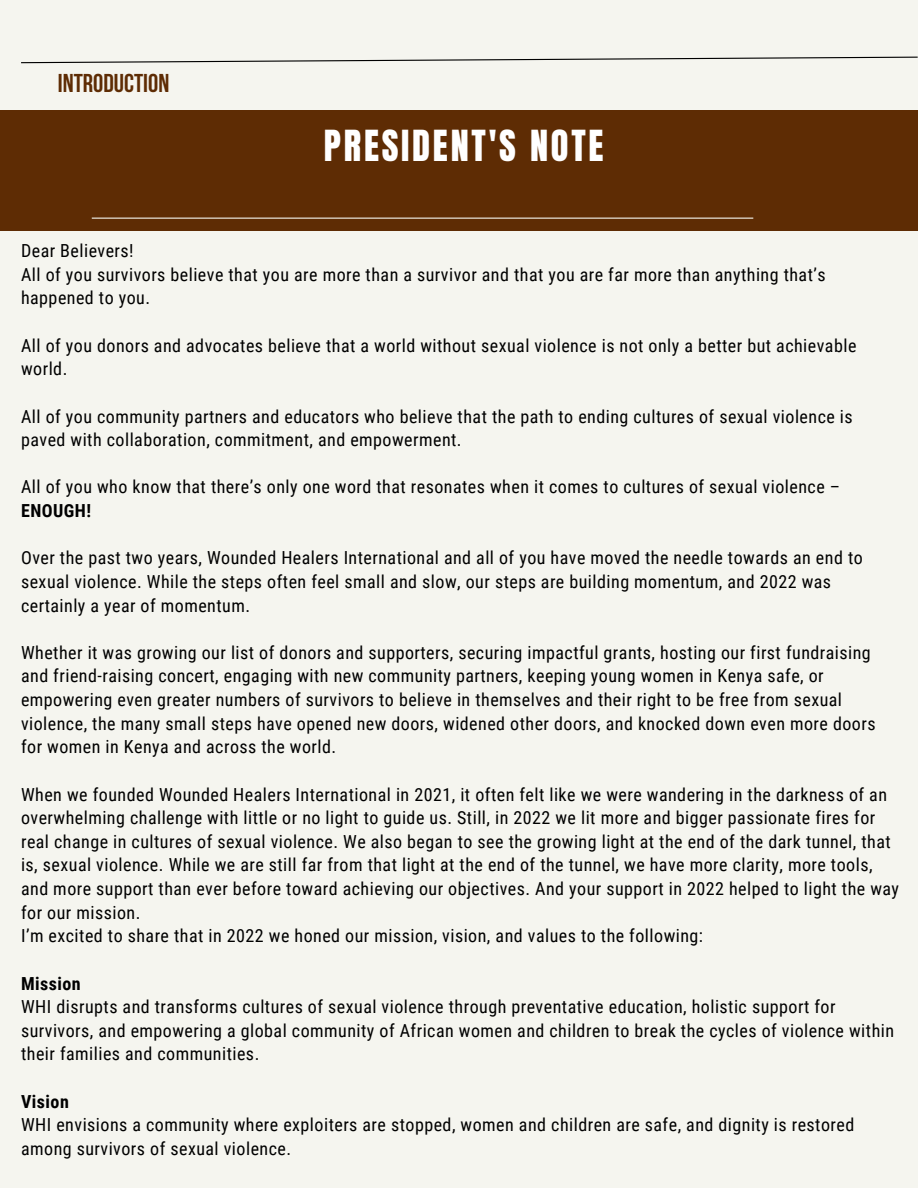
<style>
.page{position:relative;width:918px;height:1188px;background:#f5f5ef}
.page>*{position:absolute;margin:0;border:0;box-sizing:border-box;transform-origin:0 0}
.t1{font:36.45px "Anton";letter-spacing:.075em;color:#fff}
.t2{font:700 25.65px "Bebas Neue";color:#5e2c04}
.t3{font:18px/23.7px "Roboto Condensed";letter-spacing:.025em;color:#000}
.t4{font:700 18px "Roboto Condensed";letter-spacing:.025em;color:#000}
</style>
<div class="page">
<svg style="left:21px;top:56px;width:897px;height:8px"></svg>
<div style="left:0;top:110px;width:918px;height:120px;background:#5e2c04"></div>
<hr style="left:92px;top:218px;width:661px;height:1px;background:#f5f5ef">
<h2 class="t2" style="left:58px;top:73px;width:113px">INTRODUCTION</h2>
<h1 class="t1" style="left:324px;top:120px;width:281px">PRESIDENT'S NOTE</h1>
<p class="t3" style="left:21px;top:239px;width:806px">Dear Believers!<br>All of you survivors believe that you are more than a survivor and that you are far more than anything that’s happened to you.</p>
<p class="t3" style="left:21px;top:334px;width:837px">All of you donors and advocates believe that a world without sexual violence is not only a better but achievable world.</p>
<p class="t3" style="left:21px;top:405px;width:833px">All of you community partners and educators who believe that the path to ending cultures of sexual violence is paved with collaboration, commitment, and empowerment.</p>
<p class="t3" style="left:21px;top:475px;width:821px">All of you who know that there’s only one word that resonates when it comes to cultures of sexual violence –</p>
<p class="t4" style="left:21px;top:500px;width:72px">ENOUGH!</p>
<p class="t3" style="left:21px;top:546px;width:843px">Over the past two years, Wounded Healers International and all of you have moved the needle towards an end to sexual violence. While the steps often feel small and slow, our steps are building momentum, and 2022 was certainly a year of momentum.</p>
<p class="t3" style="left:21px;top:641px;width:856px">Whether it was growing our list of donors and supporters, securing impactful grants, hosting our first fundraising and friend-raising concert, engaging with new community partners, keeping young women in Kenya safe, or empowering even greater numbers of survivors to believe in themselves and their right to be free from sexual violence, the many small steps have opened new doors, widened other doors, and knocked down even more doors for women in Kenya and across the world.</p>
<p class="t3" style="left:21px;top:783px;width:880px">When we founded Wounded Healers International in 2021, it often felt like we were wandering in the darkness of an overwhelming challenge with little or no light to guide us. Still, in 2022 we lit more and bigger passionate fires for real change in cultures of sexual violence. We also began to see the growing light at the end of the dark tunnel, that is, sexual violence. While we are still far from that light at the end of the tunnel, we have more clarity, more tools, and more support than ever before toward achieving our objectives. And your support in 2022 helped to light the way for our mission.<br>I’m excited to share that in 2022 we honed our mission, vision, and values to the following:</p>
<p class="t4" style="left:21px;top:973px;width:61px">Mission</p>
<p class="t3" style="left:21px;top:995px;width:875px">WHI disrupts and transforms cultures of sexual violence through preventative education, holistic support for survivors, and empowering a global community of African women and children to break the cycles of violence within their families and communities.</p>
<p class="t4" style="left:21px;top:1091px;width:49px">Vision</p>
<p class="t3" style="left:21px;top:1113px;width:835px">WHI envisions a community where exploiters are stopped, women and children are safe, and dignity is restored among survivors of sexual violence.</p>
</div>
